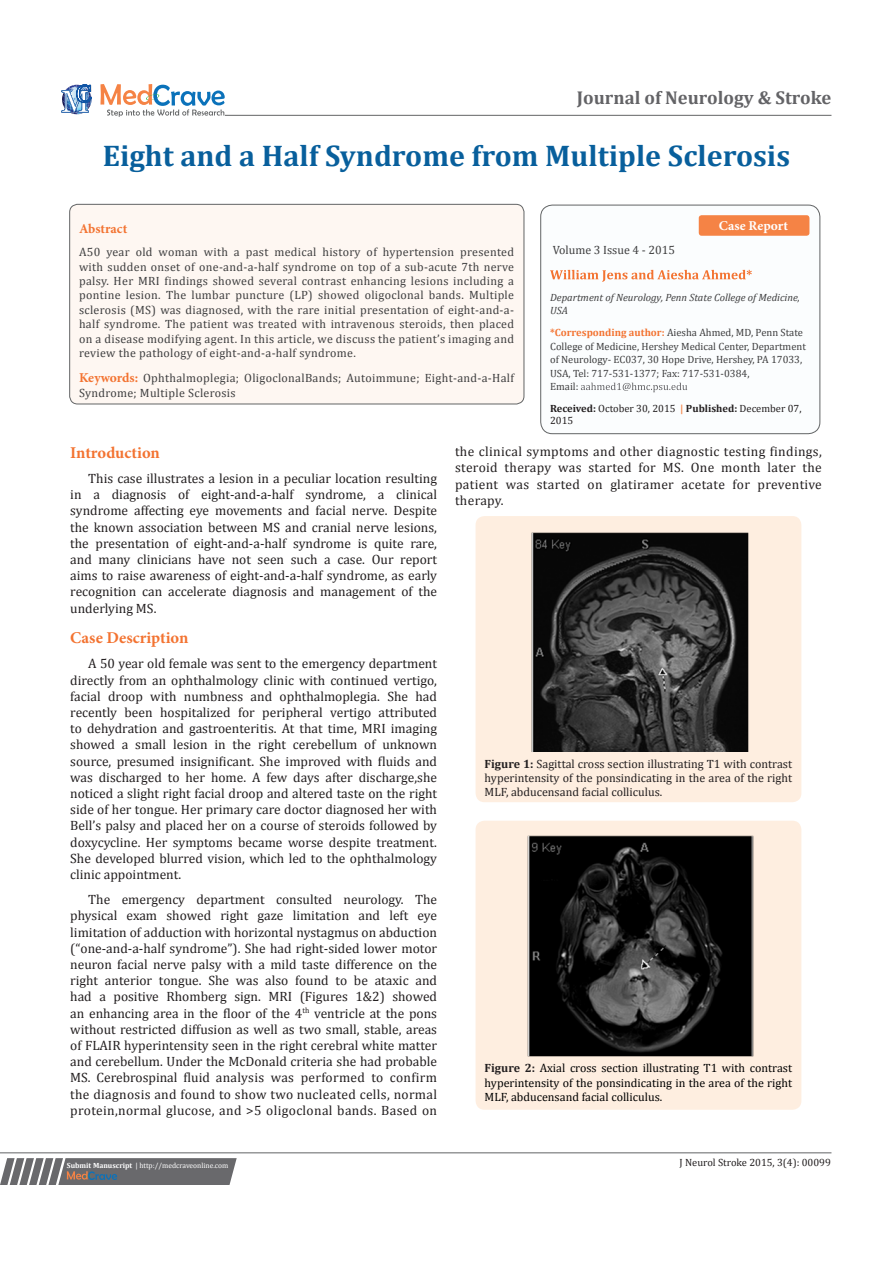
<style>
.page{position:relative;width:893px;height:1263px;background:#fff}
.page>*{position:absolute;margin:0;border:0;box-sizing:border-box;transform-origin:0 0}
.t1{font:700 30px "Cambria";color:#085f9c}
.t2{font:700 18.6px "Cambria";color:#636366}
.t3{font:700 16.5px "Minion Pro";color:#f37331}
.No_Spacing{font:13.5px/16.2px "Cambria";color:#231f20;text-align:justify}
.t4{font:700 13.5px "Minion Pro";letter-spacing:.005em;color:#fff}
.t5{font:700 13.5px "Minion Pro";color:#f37331}
.t6{font:12px/14.4px "Cambria";letter-spacing:.025em;color:#3e3e3f;text-align:justify}
.t7{font:12px/14.4px "Cambria";color:#231f20;text-align:justify}
.t8{font:12px/14.4px "Cambria";color:#000;text-align:justify}
.t9{font:12px "Cambria";color:#3e3e3f}
.t10{font:10.5px/13.5px "Cambria";color:#3e3e3f}
.t11{font:10.5px/12.6px "Cambria";color:#231f20}
.t12{font:italic 10.5px/12.6px "Cambria";color:#3e3e3f}
.t13{font:7.5px "Cambria";color:#fff}
.s1{font-family:"Minion Pro";font-weight:700;font-size:13.5px;color:#f37331}
.s2{font-weight:700;color:#f37331}
.s3{font-weight:700}
.s4{font-weight:700;color:#f58345}
.s5{font-weight:700;color:#231f20}
</style>
<div class="page">
<svg style="left:62px;top:85px;width:30px;height:29px"></svg>
<svg style="left:100px;top:84px;width:125px;height:33px"></svg>
<hr style="left:225px;top:115px;width:606px;height:1px;background:#626465">
<div style="left:541px;top:205px;width:279px;height:229px;background:#fbfdfe;border-radius:12px"></div>
<svg style="left:550px;top:270px;width:202px;height:12px"></svg>
<svg style="left:581px;top:383px;width:106px;height:9px"></svg>
<div style="left:540px;top:205px;width:280px;height:229px;border:1px solid #626465;border-radius:12px"></div>
<div style="left:699px;top:215px;width:110px;height:21px;background:#f58345;border-radius:3px"></div>
<div style="left:476px;top:516px;width:325px;height:286px;background:#feeee0;border-radius:9px"></div>
<img style="left:531px;top:532px;width:217px;height:220px">
<div style="left:476px;top:821px;width:325px;height:289px;background:#feeee0;border-radius:9px"></div>
<img style="left:527px;top:835px;width:226px;height:221px">
<svg style="left:0;top:1158px;width:237px;height:27px;background:#77777a"></svg>
<hr style="left:0;top:1152px;width:831px;height:1px;background:#626465">
<div style="left:70px;top:204px;width:454px;height:200px;background:#fef7f2;border-radius:8px"></div>
<div style="left:69px;top:204px;width:455px;height:200px;border:1px solid #626465;border-radius:8px"></div>
<p class="t2" style="left:577px;top:85px;width:256px">Journal of Neurology &amp; Stroke</p>
<p class="t1" style="left:103px;top:134px;width:689px">Eight and a Half Syndrome from Multiple Sclerosis</p>
<p class="t5" style="left:79px;top:219px;width:50px">Abstract</p>
<p class="t6" style="left:79px;top:245px;width:437px">A50 year old woman with a past medical history of hypertension presented with sudden onset of one-and-a-half syndrome on top of a sub-acute 7th nerve palsy. Her MRI findings showed several contrast enhancing lesions including a pontine lesion. The lumbar puncture (LP) showed oligoclonal bands. Multiple sclerosis (MS) was diagnosed, with the rare initial presentation of eight-and-a&shy;half syndrome. The patient was treated with intravenous steroids, then placed on a disease modifying agent. In this article, we discuss the patient’s imaging and review the pathology of eight-and-a-half syndrome.</p>
<p class="t6" style="left:79px;top:371px;width:436px"><span class="s1">Keywords:</span> Ophthalmoplegia; OligoclonalBands; Autoimmune; Eight-and-a-Half<br>Syndrome; Multiple Sclerosis</p>
<p class="t4" style="left:719px;top:217px;width:71px">Case Report</p>
<p class="t9" style="left:553px;top:243px;width:124px">Volume 3 Issue 4 - 2015</p>
<p class="t12" style="left:550px;top:291px;width:251px">Department of Neurology, Penn State College of Medicine,<br>USA</p>
<p class="t10" style="left:550px;top:326px;width:257px"><span class="s2">*Corresponding author:</span> Aiesha Ahmed, MD, Penn State College of Medicine, Hershey Medical Center, Department of Neurology- EC037, 30 Hope Drive, Hershey, PA 17033, USA, Tel: 717-531-1377; Fax: 717-531-0384,</p>
<p class="t10" style="left:550px;top:380px;width:30px">Email:</p>
<p class="t11" style="left:550px;top:402px;width:253px"><span class="s3">Received:</span> October 30, 2015 <span class="s4">|</span> <span class="s3">Published:</span> December 07,<br>2015</p>
<p class="t3" style="left:70px;top:441px;width:91px">Introduction</p>
<p class="No_Spacing" style="left:70px;top:470px;width:368px;text-indent:18px">This case illustrates a lesion in a peculiar location resulting in a diagnosis of eight-and-a-half syndrome, a clinical syndrome affecting eye movements and facial nerve. Despite the known association between MS and cranial nerve lesions, the presentation of eight-and-a-half syndrome is quite rare, and many clinicians have not seen such a case. Our report aims to raise awareness of eight-and-a-half syndrome, as early recognition can accelerate diagnosis and management of the underlying MS.</p>
<p class="t3" style="left:70px;top:626px;width:120px">Case Description</p>
<p class="No_Spacing" style="left:70px;top:656px;width:368px;text-indent:18px">A 50 year old female was sent to the emergency department directly from an ophthalmology clinic with continued vertigo, facial droop with numbness and ophthalmoplegia. She had recently been hospitalized for peripheral vertigo attributed to dehydration and gastroenteritis. At that time, MRI imaging showed a small lesion in the right cerebellum of unknown source, presumed insignificant. She improved with fluids and was discharged to her home. A few days after discharge,she noticed a slight right facial droop and altered taste on the right side of her tongue. Her primary care doctor diagnosed her with Bell’s palsy and placed her on a course of steroids followed by doxycycline. Her symptoms became worse despite treatment.<br>She developed blurred vision, which led to the ophthalmology clinic appointment.</p>
<p class="No_Spacing" style="left:70px;top:891px;width:368px;text-indent:18px">The emergency department consulted neurology. The physical exam showed right gaze limitation and left eye limitation of adduction with horizontal nystagmus on abduction (“one-and-a-half syndrome”). She had right-sided lower motor neuron facial nerve palsy with a mild taste difference on the right anterior tongue. She was also found to be ataxic and had a positive Rhomberg sign. MRI (Figures 1&amp;2) showed an enhancing area in the floor of the 4<sup>th</sup> ventricle at the pons without restricted diffusion as well as two small, stable, areas of FLAIR hyperintensity seen in the right cerebral white matter and cerebellum. Under the McDonald criteria she had probable MS. Cerebrospinal fluid analysis was performed to confirm the diagnosis and found to show two nucleated cells, normal protein,normal glucose, and &gt;5 oligoclonal bands. Based on</p>
<p class="t13" style="left:67px;top:1161px;width:163px"><span class="s3">Submit Manuscript</span> | http://medcraveonline.com</p>
<p class="No_Spacing" style="left:455px;top:443px;width:368px">the clinical symptoms and other diagnostic testing findings, steroid therapy was started for MS. One month later the patient was started on glatiramer acetate for preventive therapy.</p>
<p class="t7" style="left:485px;top:756px;width:309px"><span class="s3">Figure 1:</span> Sagittal cross section illustrating T1 with contrast hyperintensity of the ponsindicating in the area of the right MLF, abducensand facial colliculus.</p>
<p class="t8" style="left:485px;top:1061px;width:309px"><span class="s5">Figure 2:</span> Axial cross section illustrating T1 with contrast hyperintensity of the ponsindicating in the area of the right MLF, abducensand facial colliculus.</p>
<p class="t11" style="left:679px;top:1156px;width:153px">J Neurol Stroke 2015, 3(4): 00099</p>
</div>
